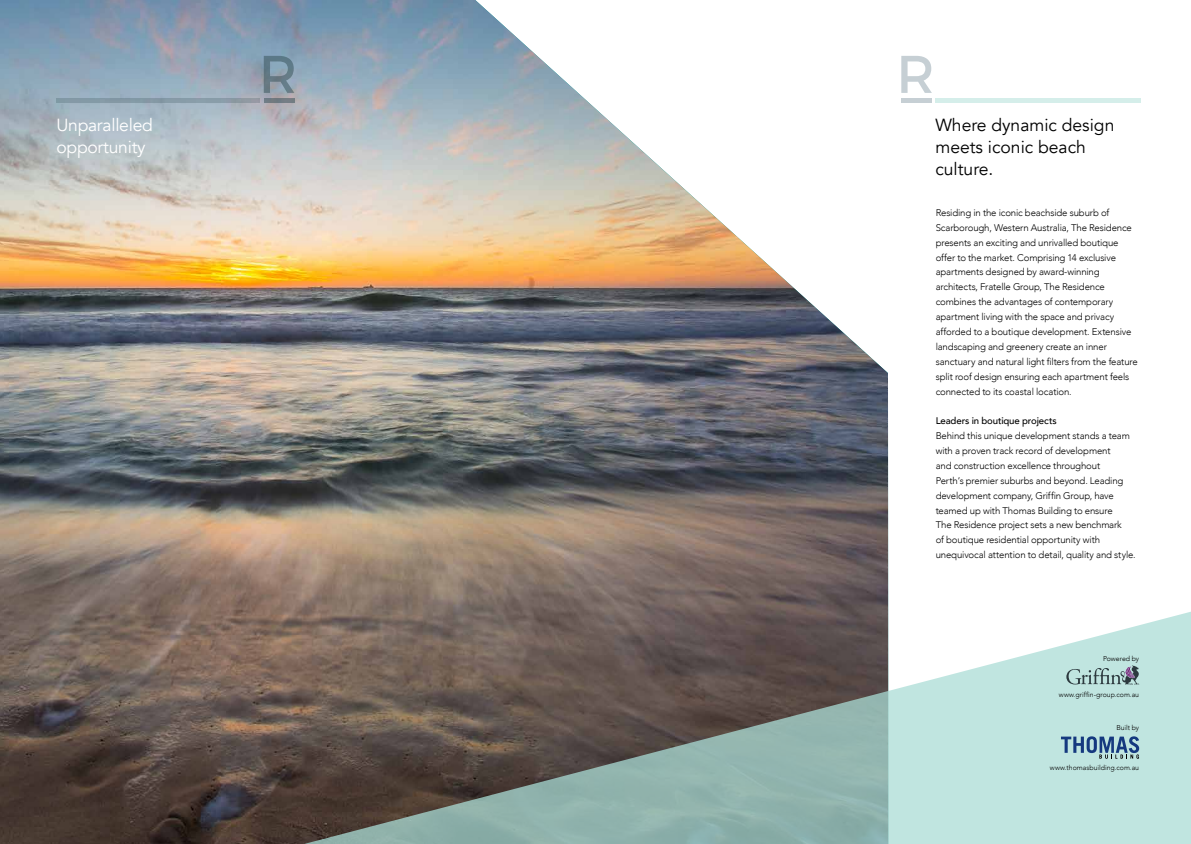
<style>
.page{position:relative;width:1191px;height:844px;background:#fff}
.page>*{position:absolute;margin:0;border:0;box-sizing:border-box;transform-origin:0 0}
.t1{font:17.5px/21.9px "Avenir";color:#000}
.t2{font:17.5px/21.9px "Avenir";letter-spacing:-.015em;color:#fff}
.t3{font:300 9.62px/14.9px "Avenir";letter-spacing:-.015em;color:#000}
.t4{font:500 9.62px "Avenir";letter-spacing:-.015em;color:#000}
.t5{font:300 7px "Avenir";color:#000}
</style>
<div class="page">
<img style="left:0;top:0;width:888px;height:843px">
<svg style="left:257px;top:608px;width:934px;height:235px;background:#8d9690"></svg>
<svg style="left:1066px;top:665px;width:73px;height:19px"></svg>
<svg style="left:264px;top:56px;width:30px;height:37px"></svg>
<hr style="left:264px;top:98px;width:30px;height:4px;background:#717b83">
<svg style="left:901px;top:56px;width:31px;height:37px"></svg>
<hr style="left:901px;top:98px;width:31px;height:4px;background:#c6cfd4">
<hr style="left:56px;top:98px;width:204px;height:4px;background:#8599a6">
<hr style="left:935px;top:98px;width:206px;height:4px;background:#d5eeea">
<svg style="left:1061px;top:736px;width:78px;height:22px;background:#7a9eb5"></svg>
<h1 class="t2" style="left:56px;top:114px;width:98px">Unparalleled opportunity</h1>
<h1 class="t1" style="left:935px;top:114px;width:180px">Where dynamic design meets iconic beach culture.</h1>
<p class="t3" style="left:935px;top:205px;width:204px">Residing in the iconic beachside suburb of Scarborough, Western Australia, The Residence presents an exciting and unrivalled boutique offer to the market. Comprising 14 exclusive apartments designed by award-winning architects, Fratelle Group, The Residence combines the advantages of contemporary apartment living with the space and privacy afforded to a boutique development. Extensive landscaping and greenery create an inner sanctuary and natural light filters from the feature split roof design ensuring each apartment feels connected to its coastal location.</p>
<p class="t4" style="left:935px;top:412px;width:123px">Leaders in boutique projects</p>
<p class="t3" style="left:935px;top:428px;width:201px">Behind this unique development stands a team with a proven track record of development<br>and construction excellence throughout<br>Perth’s premier suburbs and beyond. Leading development company, Griffin Group, have teamed up with Thomas Building to ensure<br>The Residence project sets a new benchmark<br>of boutique residential opportunity with unequivocal attention to detail, quality and style.</p>
<p class="t5" style="left:1103px;top:654px;width:38px">Powered by</p>
<p class="t5" style="left:1059px;top:690px;width:82px">www.griffin-group.com.au</p>
<p class="t5" style="left:1116px;top:723px;width:24px">Built by</p>
<p class="t5" style="left:1049px;top:762px;width:91px">www.thomasbuilding.com.au</p>
</div>
